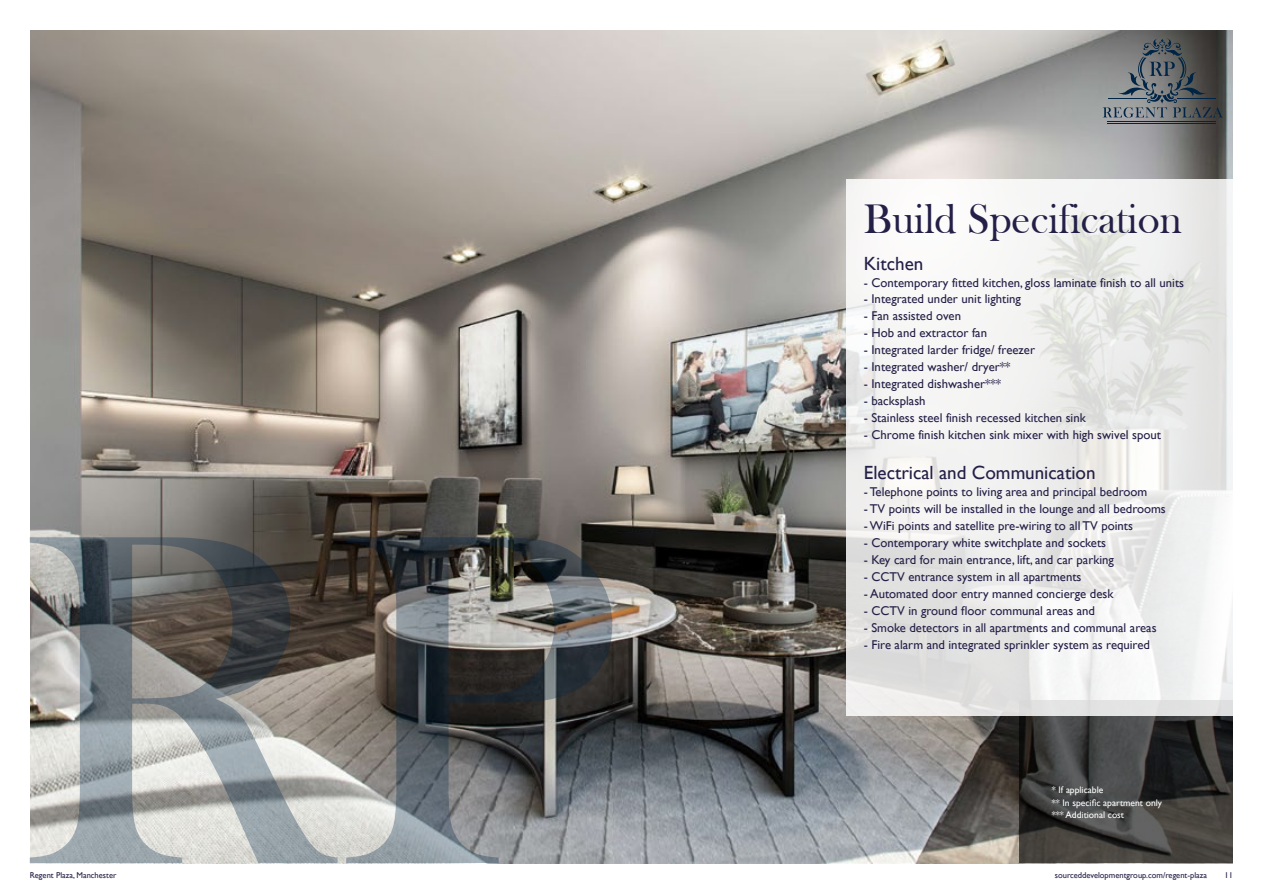
<style>
.page{position:relative;width:1263px;height:893px;background:#fff}
.page>*{position:absolute;margin:0;border:0;box-sizing:border-box;transform-origin:0 0}
.t1{font:42.45px "Bask Old Face";color:#241f47}
.t2{font:19.05px "Gill Sans";color:#241f47}
.t3{font:12.75px "Gill Sans";color:#241f47}
.t4{font:9.6px/12.8px "Gill Sans";color:#fff}
.t5{font:8.55px "Gill Sans";color:#241f47}
</style>
<div class="page">
<img style="left:30px;top:30px;width:1203px;height:833px">
<svg style="left:30px;top:537px;width:308px;height:326px;background:#8d8e8c"></svg>
<svg style="left:346px;top:537px;width:266px;height:326px;background:#636565"></svg>
<svg style="left:1019px;top:716px;width:214px;height:147px;background:#3c3c3a"></svg>
<svg style="left:846px;top:179px;width:387px;height:537px;fill:#f0f0ef"></svg>
<hr style="left:1107px;top:122px;width:109px;height:1px;background:#002445">
<hr style="left:1107px;top:124px;width:109px;height:1px;background:#002445">
<svg style="left:1103px;top:38px;width:120px;height:80px;background:#606568"></svg>
<h1 class="t1" style="left:864px;top:195px;width:320px">Build Specification</h1>
<h2 class="t2" style="left:864px;top:252px;width:61px">Kitchen</h2>
<p class="t3" style="left:864px;top:275px;width:322px">- Contemporary fitted kitchen, gloss laminate finish to all units</p>
<p class="t3" style="left:864px;top:292px;width:159px">- Integrated under unit lighting</p>
<p class="t3" style="left:864px;top:309px;width:99px">- Fan assisted oven</p>
<p class="t3" style="left:864px;top:326px;width:125px">- Hob and extractor fan</p>
<p class="t3" style="left:864px;top:343px;width:173px">- Integrated larder fridge/ freezer</p>
<p class="t3" style="left:864px;top:360px;width:148px">- Integrated washer/ dryer**</p>
<p class="t3" style="left:864px;top:377px;width:139px">- Integrated dishwasher***</p>
<p class="t3" style="left:864px;top:394px;width:63px">- backsplash</p>
<p class="t3" style="left:864px;top:411px;width:224px">- Stainless steel finish recessed kitchen sink</p>
<p class="t3" style="left:864px;top:427px;width:299px">- Chrome finish kitchen sink mixer with high swivel spout</p>
<h2 class="t2" style="left:864px;top:462px;width:233px">Electrical and Communication</h2>
<p class="t3" style="left:864px;top:484px;width:285px">- Telephone points to living area and principal bedroom</p>
<p class="t3" style="left:864px;top:501px;width:304px">- TV points will be installed in the lounge and all bedrooms</p>
<p class="t3" style="left:864px;top:518px;width:271px">- WiFi points and satellite pre-wiring to all TV points</p>
<p class="t3" style="left:864px;top:535px;width:244px">- Contemporary white switchplate and sockets</p>
<p class="t3" style="left:864px;top:552px;width:252px">- Key card for main entrance, lift, and car parking</p>
<p class="t3" style="left:864px;top:569px;width:219px">- CCTV entrance system in all apartments</p>
<p class="t3" style="left:864px;top:586px;width:251px">- Automated door entry manned concierge desk</p>
<p class="t3" style="left:864px;top:603px;width:233px">- CCTV in ground floor communal areas and</p>
<p class="t3" style="left:864px;top:620px;width:294px">- Smoke detectors in all apartments and communal areas</p>
<p class="t3" style="left:864px;top:637px;width:288px">- Fire alarm and integrated sprinkler system as required</p>
<p class="t4" style="left:1052px;top:783px;width:112px">* If applicable<br>** In specific apartment only *** Additional cost</p>
<p class="t5" style="left:30px;top:870px;width:88px">Regent Plaza, Manchester</p>
<p class="t5" style="left:1055px;top:870px;width:154px">sourceddevelopmentgroup.com/regent-plaza</p>
<p class="t5" style="left:1224px;top:870px;width:10px">11</p>
</div>
